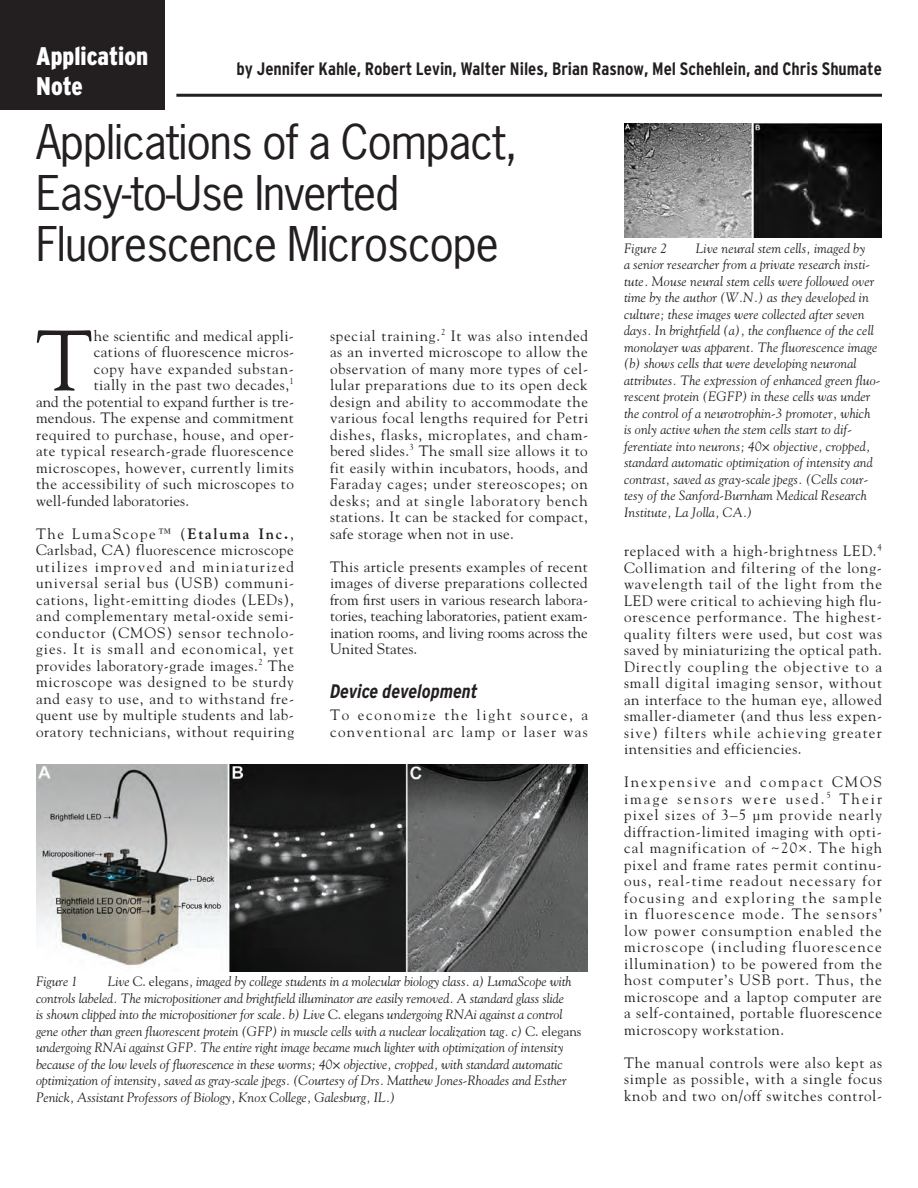
<style>
.page{position:relative;width:918px;height:1188px;background:#fff}
.page>*{position:absolute;margin:0;border:0;box-sizing:border-box;transform-origin:0 0}
.t1{font:85.35px "Goudy";color:#231f20}
.t2{font:45px/51px "News Gothic Std";letter-spacing:-.02em;color:#231f20}
.t3{font:900 condensed 25.5px/30.6px "Interstate";color:#fff}
.t4{font:italic 700 condensed 19.5px "Interstate";color:#231f20}
.t5{font:700 condensed 18px "Interstate";color:#231f20}
.t6{font:15px/16.5px "Goudy";letter-spacing:.035em;color:#231f20;text-align:justify}
.t7{font:15px "Goudy";letter-spacing:.01em;color:#231f20}
.t8{font:15px/16.5px "Goudy";letter-spacing:.09em;color:#231f20}
.t9{font:15px "Goudy";letter-spacing:.055em;color:#231f20}
.t10{font:italic 13.5px/16.5px "Goudy";color:#231f20}
.s1{font-weight:700}
.s2{font-style:normal}
</style>
<div class="page">
<div style="left:0;top:0;width:165px;height:109px;background:#231f20"></div>
<hr style="left:176px;top:94px;width:706px;height:3px;background:#231f20">
<img style="left:36px;top:764px;width:552px;height:208px">
<img style="left:624px;top:124px;width:258px;height:114px">
<h3 class="t3" style="left:36px;top:40px;width:113px">Application<br>Note</h3>
<p class="t5" style="left:236px;top:59px;width:647px">by Jennifer Kahle, Robert Levin, Walter Niles, Brian Rasnow, Mel Schehlein, and Chris Shumate</p>
<h2 class="t2" style="left:36px;top:116px;width:483px">Applications of a Compact,<br>Easy-to-Use Inverted<br>Fluorescence Microscope</h2>
<h1 class="t1" style="left:36px;top:308px;width:58px">T</h1>
<p class="t6" style="left:94px;top:327px;width:202px">he scientific and medical appli-</p>
<p class="t6" style="left:94px;top:344px;width:202px">cations of fluorescence micros-</p>
<p class="t9" style="left:94px;top:359px;width:202px">copy have expanded substan-</p>
<p class="t6" style="left:94px;top:377px;width:202px">tially in the past two decades,<sup>1</sup></p>
<p class="t7" style="left:36px;top:392px;width:260px">and the potential to expand further is tre-</p>
<p class="t6" style="left:36px;top:410px;width:259px">mendous. The expense and commitment</p>
<p class="t6" style="left:36px;top:426px;width:260px">required to purchase, house, and oper-</p>
<p class="t6" style="left:36px;top:443px;width:259px">ate typical research-grade fluorescence</p>
<p class="t6" style="left:36px;top:459px;width:259px">microscopes, however, currently limits</p>
<p class="t6" style="left:36px;top:476px;width:259px">the accessibility of such microscopes to</p>
<p class="t7" style="left:36px;top:491px;width:155px">well-funded laboratories.</p>
<p class="t6" style="left:36px;top:525px;width:260px">The LumaScope™ (<span class="s1">Etaluma Inc.</span>, Carlsbad, CA) fluorescence microscope utilizes improved and miniaturized universal serial bus (USB) communi&shy;cations, light-emitting diodes (LEDs), and complementary metal-oxide semi&shy;conductor (CMOS) sensor technolo&shy;gies. It is small and economical, yet provides laboratory-grade images.<sup>2</sup> The microscope was designed to be sturdy and easy to use, and to withstand fre&shy;quent use by multiple students and lab&shy;oratory technicians, without requiring</p>
<p class="t6" style="left:330px;top:327px;width:260px">special training.<sup>2</sup> It was also intended as an inverted microscope to allow the observation of many more types of cel&shy;lular preparations due to its open deck design and ability to accommodate the various focal lengths required for Petri dishes, flasks, microplates, and cham&shy;bered slides.<sup>3</sup> The small size allows it to fit easily within incubators, hoods, and Faraday cages; under stereoscopes; on desks; and at single laboratory bench stations. It can be stacked for compact, safe storage when not in use.</p>
<p class="t6" style="left:330px;top:558px;width:260px">This article presents examples of recent images of diverse preparations collected from first users in various research labora&shy;tories, teaching laboratories, patient exam&shy;ination rooms, and living rooms across the United States.</p>
<h3 class="t4" style="left:330px;top:680px;width:149px">Device development</h3>
<p class="t8" style="left:330px;top:707px;width:260px">To economize the light source, a conventional arc lamp or laser was</p>
<p class="t10" style="left:36px;top:973px;width:547px;text-indent:72px">Live <span class="s2">C. elegans</span>, imaged by college students in a molecular biology class. a) LumaScope with controls labeled. The micropositioner and brightfield illuminator are easily removed. A standard glass slide<br>is shown clipped into the micropositioner for scale. b) Live <span class="s2">C. elegans</span> undergoing RNAi against a control gene other than green fluorescent protein (GFP) in muscle cells with a nuclear localization tag. c) <span class="s2">C. elegans </span>undergoing RNAi against GFP. The entire right image became much lighter with optimization of intensity because of the low levels of fluorescence in these worms; 40× objective, cropped, with standard automatic optimization of intensity, saved as gray-scale jpegs. (Courtesy of Drs. Matthew Jones-Rhoades and Esther Penick, Assistant Professors of Biology, Knox College, Galesburg, IL.)</p>
<p class="t10" style="left:36px;top:973px;width:44px">Figure 1</p>
<p class="t10" style="left:624px;top:240px;width:258px;text-indent:72px">Live neural stem cells, imaged by<br>a senior researcher from a private research insti&shy;tute. Mouse neural stem cells were followed over time by the author (W.N.) as they developed in culture; these images were collected after seven days. In brightfield (a), the confluence of the cell monolayer was apparent. The fluorescence image (b) shows cells that were developing neuronal attributes. The expression of enhanced green fluo&shy;rescent protein (EGFP) in these cells was under the control of a neurotrophin-3 promoter, which is only active when the stem cells start to dif&shy;ferentiate into neurons; 40× objective, cropped, standard automatic optimization of intensity and contrast, saved as gray-scale jpegs. (Cells cour&shy;tesy of the Sanford-Burnham Medical Research Institute, La Jolla, CA.)</p>
<p class="t6" style="left:624px;top:543px;width:260px">replaced with a high-brightness LED.<sup>4<br></sup>Collimation and filtering of the long&shy;wavelength tail of the light from the LED were critical to achieving high flu&shy;orescence performance. The highest&shy;quality filters were used, but cost was saved by miniaturizing the optical path.<br>Directly coupling the objective to a small digital imaging sensor, without an interface to the human eye, allowed smaller-diameter (and thus less expen&shy;sive) filters while achieving greater intensities and efficiencies.</p>
<p class="t6" style="left:624px;top:774px;width:260px">Inexpensive and compact CMOS image sensors were used.<sup>5</sup> Their pixel sizes of 3–5 µm provide nearly diffraction-limited imaging with opti&shy;cal magnification of ~20×. The high pixel and frame rates permit continu&shy;ous, real-time readout necessary for focusing and exploring the sample in fluorescence mode. The sensors’ low power consumption enabled the microscope (including fluorescence illumination) to be powered from the host computer’s USB port. Thus, the microscope and a laptop computer are a self-contained, portable fluorescence microscopy workstation.</p>
<p class="t6" style="left:624px;top:1054px;width:260px">The manual controls were also kept as simple as possible, with a single focus knob and two on/off switches control-</p>
<p class="t10" style="left:624px;top:240px;width:44px">Figure 2</p>
</div>
